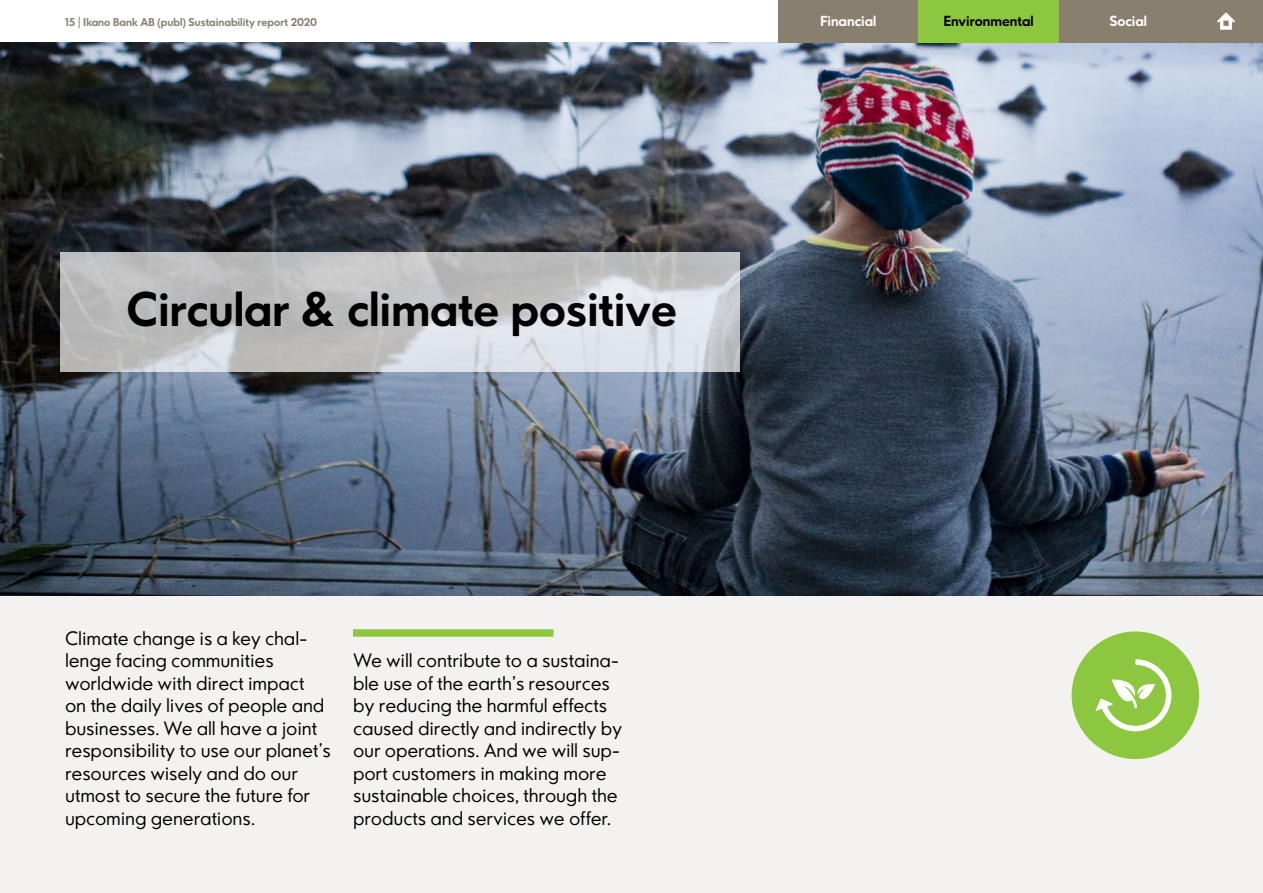
<style>
.page{position:relative;width:1263px;height:893px;background:#fff}
.page>*{position:absolute;margin:0;border:0;box-sizing:border-box;transform-origin:0 0}
.t1{font:700 45px "Ikano Sans";color:#000}
.t2{font:18px/22.5px "Ikano Sans";letter-spacing:-.01em;color:#000}
.t3{font:700 13.5px "Ikano Sans";color:#fff}
.t4{font:700 13.5px "Ikano Sans";color:#000}
.t5{font:700 10.5px "Ikano Sans";color:#887f6f}
</style>
<div class="page">
<div style="left:0;top:43px;width:1263px;height:850px;background:#f3f2f1"></div>
<img style="left:0;top:43px;width:1263px;height:552px">
<svg style="left:61px;top:252px;width:679px;height:119px;background:#c6c8ca"></svg>
<div style="left:778px;top:0;width:485px;height:42px;background:#887f6f"></div>
<div style="left:918px;top:0;width:141px;height:42px;background:#8dc73f"></div>
<div style="left:353px;top:629px;width:200px;height:8px;background:#8dc73f"></div>
<div style="left:1071px;top:631px;width:128px;height:128px;background:#8dc73f;border-radius:50%"></div>
<svg style="left:1095px;top:659px;width:76px;height:72px"></svg>
<svg style="left:1217px;top:12px;width:18px;height:18px"></svg>
<p class="t5" style="left:65px;top:15px;width:254px">15 | Ikano Bank AB (publ) Sustainability report 2020</p>
<p class="t3" style="left:820px;top:12px;width:57px">Financial</p>
<p class="t4" style="left:944px;top:12px;width:92px">Environmental</p>
<p class="t3" style="left:1109px;top:12px;width:39px">Social</p>
<h1 class="t1" style="left:127px;top:280px;width:552px">Circular &amp; climate positive</h1>
<p class="t2" style="left:65px;top:627px;width:268px">Climate change is a key chal&shy;lenge facing communities worldwide with direct impact<br>on the daily lives of people and businesses. We all have a joint responsibility to use our planet’s resources wisely and do our utmost to secure the future for upcoming generations.</p>
<p class="t2" style="left:353px;top:649px;width:271px">We will contribute to a sustaina&shy;ble use of the earth’s resources by reducing the harmful effects caused directly and indirectly by our operations. And we will sup&shy;port customers in making more sustainable choices, through the products and services we offer.</p>
</div>
